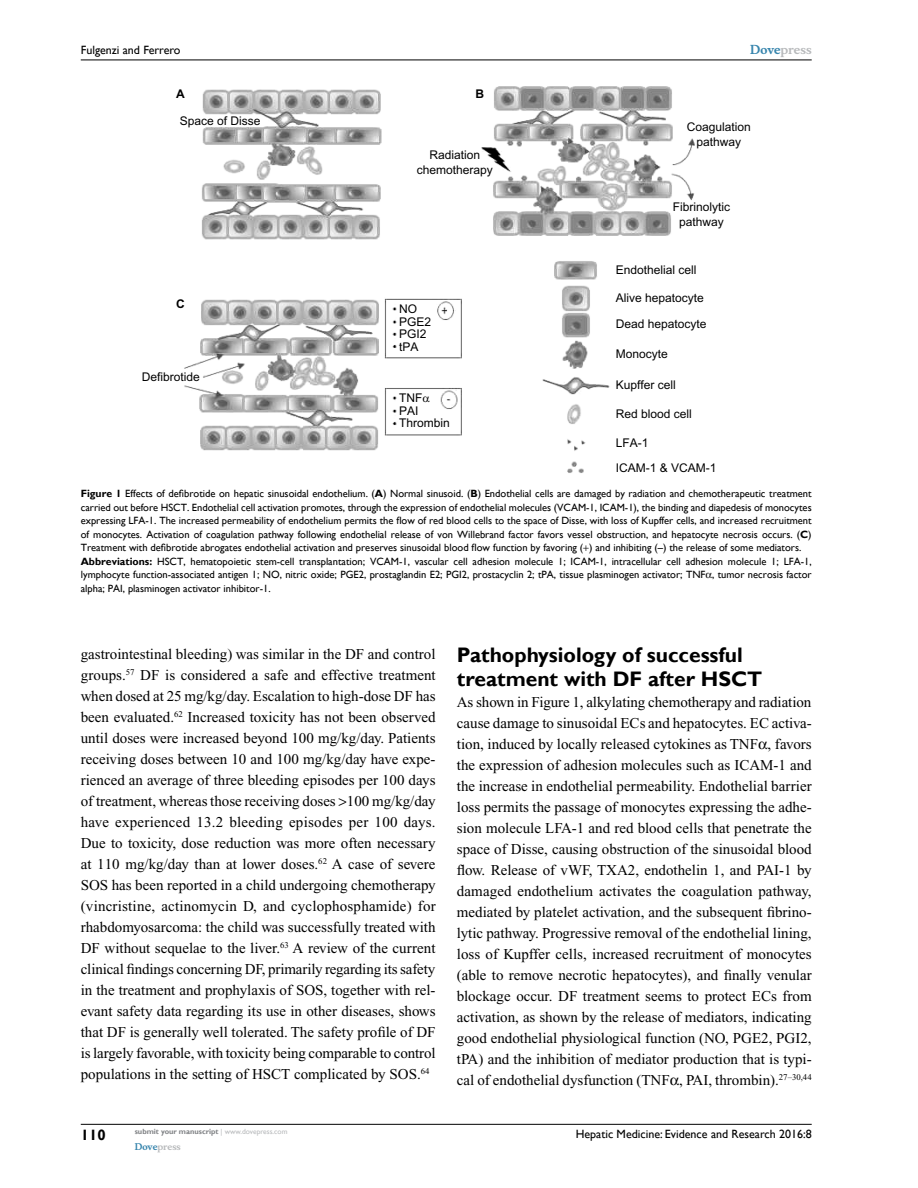
<style>
.page{position:relative;width:918px;height:1188px;background:#fff}
.page>*{position:absolute;margin:0;border:0;box-sizing:border-box;transform-origin:0 0}
.t1{font:700 21px/24px "Gill Sans";color:#000}
.t2{font:15px/21px "Times New Roman";color:#000;text-align:justify}
.t3{font:700 15px "Gill Sans";color:#000}
.t4{font:12px/14.4px "Arial";color:#000}
.t5{font:12px "Gill Sans";color:#000}
.t6{font:700 12px "Musee";color:#b8babc}
.t7{font:700 12px "Arial";color:#000}
.t8{font:10.5px/13.5px "Gill Sans";color:#000}
.t9{font:700 9px "Musee";color:#b8babc}
.t10{font:700 7.5px "Gill Sans";color:#808285}
.s1{color:#3785ad}
.s2{font-weight:700}
.s3{font-weight:400;color:#b8babc}
</style>
<div class="page">
<hr style="left:81px;top:1124px;width:731px;height:1px;background:#000">
<hr style="left:81px;top:60px;width:731px;height:1px;background:#000">
<img style="left:184px;top:86px;width:511px;height:387px">
<svg style="left:423px;top:397px;width:7px;height:5px"></svg>
<p class="t5" style="left:81px;top:43px;width:101px">Fulgenzi and Ferrero</p>
<p class="t7" style="left:176px;top:87px;width:10px">A</p>
<p class="t4" style="left:180px;top:114px;width:82px">Space of Disse</p>
<p class="t7" style="left:176px;top:296px;width:10px">C</p>
<p class="t4" style="left:142px;top:370px;width:60px">Defibrotide</p>
<p class="t7" style="left:475px;top:87px;width:10px">B</p>
<p class="t4" style="left:417px;top:148px;width:78px;text-align:center">Radiation chemotherapy</p>
<p class="t4" style="left:399px;top:301px;width:19px">NO</p>
<p class="t4" style="left:399px;top:315px;width:34px;line-height:12.5px">PGE2<br>PGI2 tPA</p>
<p class="t4" style="left:399px;top:392px;width:25px;line-height:13.2px">TNF<br>PAI</p>
<p class="t4" style="left:399px;top:416px;width:52px">Thrombin</p>
<p class="t6" style="left:750px;top:43px;width:63px"><span class="s1">Dove</span>press</p>
<p class="t4" style="left:687px;top:120px;width:66px;text-align:center">Coagulation pathway</p>
<p class="t4" style="left:673px;top:200px;width:59px;text-align:center">Fibrinolytic pathway</p>
<p class="t4" style="left:616px;top:263px;width:82px">Endothelial cell</p>
<p class="t4" style="left:616px;top:285px;width:92px;line-height:26.2px">Alive hepatocyte<br>Dead hepatocyte</p>
<p class="t4" style="left:616px;top:347px;width:54px">Monocyte</p>
<p class="t4" style="left:616px;top:378px;width:62px">Kupffer cell</p>
<p class="t4" style="left:616px;top:407px;width:78px">Red blood cell</p>
<p class="t4" style="left:616px;top:431px;width:102px;line-height:25px">LFA-1<br>ICAM-1 &amp; VCAM-1</p>
<p class="t8" style="left:81px;top:487px;width:732px"><span class="s2">Figure 1</span> Effects of defibrotide on hepatic sinusoidal endothelium. (<span class="s2">A</span>) Normal sinusoid. (<span class="s2">B</span>) Endothelial cells are damaged by radiation and chemotherapeutic treatment carried out before HSCT. Endothelial cell activation promotes, through the expression of endothelial molecules (VCAM-1, ICAM-1), the binding and diapedesis of monocytes expressing LFA-1. The increased permeability of endothelium permits the flow of red blood cells to the space of Disse, with loss of Kupffer cells, and increased recruitment of monocytes. Activation of coagulation pathway following endothelial release of von Willebrand factor favors vessel obstruction, and hepatocyte necrosis occurs. (<span class="s2">C</span>)<br>Treatment with defibrotide abrogates endothelial activation and preserves sinusoidal blood flow function by favoring ( ) and inhibiting (–) the release of some mediators.<br><span class="s2">Abbreviations:</span> HSCT, hematopoietic stem-cell transplantation; VCAM-1, vascular cell adhesion molecule 1; ICAM-1, intracellular cell adhesion molecule 1; LFA-1, lymphocyte function-associated antigen 1; NO, nitric oxide; PGE2, prostaglandin E2; PGI2, prostacyclin 2; tPA, tissue plasminogen activator; TNF , tumor necrosis factor alpha; PAI, plasminogen activator inhibitor-1.</p>
<p class="t2" style="left:81px;top:644px;width:357px">gastrointestinal bleeding) was similar in the DF and control groups.<sup>57</sup> DF is considered a safe and effective treatment when dosed at 25 mg/kg/day. Escalation to high-dose DF has been evaluated.<sup>62</sup> Increased toxicity has not been observed until doses were increased beyond 100 mg/kg/day. Patients receiving doses between 10 and 100 mg/kg/day have expe&shy;rienced an average of three bleeding episodes per 100 days of treatment, whereas those receiving doses 100 mg/kg/day have experienced 13.2 bleeding episodes per 100 days.<br>Due to toxicity, dose reduction was more often necessary at 110 mg/kg/day than at lower doses.<sup>62</sup> A case of severe SOS has been reported in a child undergoing chemotherapy (vincristine, actinomycin D, and cyclophosphamide) for rhabdomyosarcoma: the child was successfully treated with DF without sequelae to the liver.<sup>63</sup> A review of the current clinical findings concerning DF, primarily regarding its safety in the treatment and prophylaxis of SOS, together with rel&shy;evant safety data regarding its use in other diseases, shows that DF is generally well tolerated. The safety profile of DF is largely favorable, with toxicity being comparable to control populations in the setting of HSCT complicated by SOS.<sup>64</sup></p>
<h1 class="t1" style="left:457px;top:643px;width:307px">Pathophysiology of successful treatment with DF after HSCT</h1>
<p class="t2" style="left:457px;top:691px;width:356px">As shown in Figure 1, alkylating chemotherapy and radiation cause damage to sinusoidal ECs and hepatocytes. EC activa&shy;tion, induced by locally released cytokines as TNF , favors the expression of adhesion molecules such as ICAM-1 and the increase in endothelial permeability. Endothelial barrier loss permits the passage of monocytes expressing the adhe&shy;sion molecule LFA-1 and red blood cells that penetrate the space of Disse, causing obstruction of the sinusoidal blood flow. Release of vWF, TXA2, endothelin 1, and PAI-1 by damaged endothelium activates the coagulation pathway, mediated by platelet activation, and the subsequent fibrino&shy;lytic pathway. Progressive removal of the endothelial lining, loss of Kupffer cells, increased recruitment of monocytes (able to remove necrotic hepatocytes), and finally venular blockage occur. DF treatment seems to protect ECs from activation, as shown by the release of mediators, indicating good endothelial physiological function (NO, PGE2, PGI2, tPA) and the inhibition of mediator production that is typi&shy;cal of endothelial dysfunction (TNF , PAI, thrombin).<sup>27–30,44</sup></p>
<p class="t3" style="left:81px;top:1126px;width:26px">110</p>
<p class="t10" style="left:135px;top:1127px;width:154px">submit your manuscript <span class="s3">| www.dovepress.com</span></p>
<p class="t9" style="left:135px;top:1141px;width:48px"><span class="s1">Dove</span>press</p>
<p class="t5" style="left:576px;top:1127px;width:237px">Hepatic Medicine: Evidence and Research 2016:8</p>
</div>
